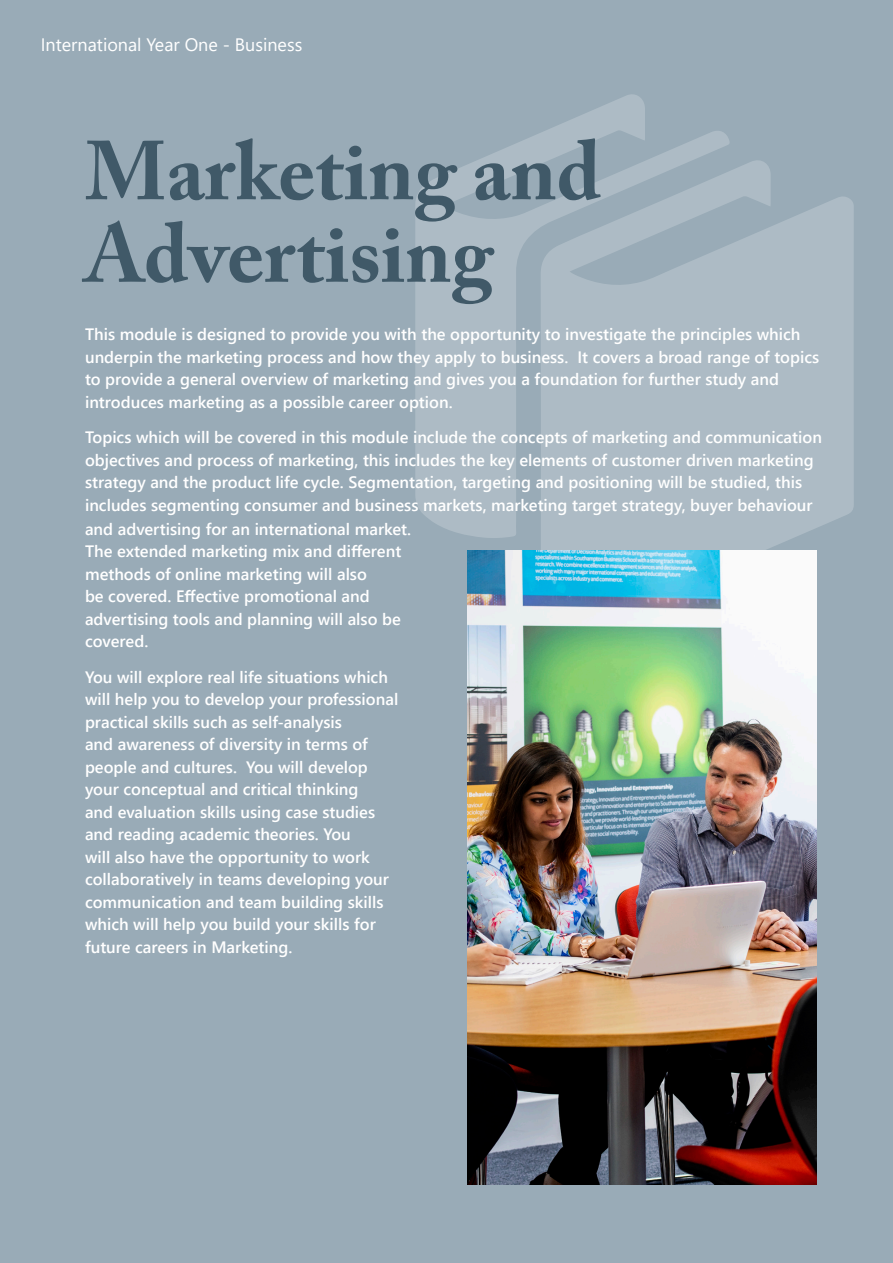
<style>
.page{position:relative;width:893px;height:1263px;background:#99abb7}
.page>*{position:absolute;margin:0;border:0;box-sizing:border-box;transform-origin:0 0}
._13_XL__OC_Grey{font:700 82.5px/82.5px "Adobe Caslon Pro";color:#405968}
._10a_List_Header{font:18px "Segoe UI";color:#fff}
._04b_Body_Copy{font:600 16.5px/22.5px "Segoe UI";color:#fff}
</style>
<div class="page">
<svg style="left:541px;top:160px;width:313px;height:445px;fill:#adbbc5"></svg>
<svg style="left:415px;top:94px;width:315px;height:444px;fill:#adbbc5"></svg>
<img style="left:468px;top:551px;width:348px;height:633px">
<p class="_10a_List_Header" style="left:41px;top:28px;width:263px">International Year One - Business</p>
<p class="_13_XL__OC_Grey" style="left:85px;top:129px;width:517px">Marketing and<br>Advertising</p>
<p class="_04b_Body_Copy" style="left:85px;top:322px;width:736px">This module is designed to provide you with the opportunity to investigate the principles which underpin the marketing process and how they apply to business. It covers a broad range of topics to provide a general overview of marketing and gives you a foundation for further study and introduces marketing as a possible career option.</p>
<p class="_04b_Body_Copy" style="left:85px;top:425px;width:738px">Topics which will be covered in this module include the concepts of marketing and communication objectives and process of marketing, this includes the key elements of customer driven marketing strategy and the product life cycle. Segmentation, targeting and positioning will be studied, this includes segmenting consumer and business markets, marketing target strategy, buyer behaviour</p>
<p class="_04b_Body_Copy" style="left:85px;top:516px;width:328px">and advertising for an international market.<br>The extended marketing mix and different methods of online marketing will also<br>be covered. Effective promotional and advertising tools and planning will also be covered.</p>
<p class="_04b_Body_Copy" style="left:85px;top:664px;width:315px">You will explore real life situations which will help you to develop your professional practical skills such as self-analysis<br>and awareness of diversity in terms of people and cultures. You will develop your conceptual and critical thinking<br>and evaluation skills using case studies and reading academic theories. You<br>will also have the opportunity to work collaboratively in teams developing your communication and team building skills which will help you build your skills for future careers in Marketing.</p>
</div>
